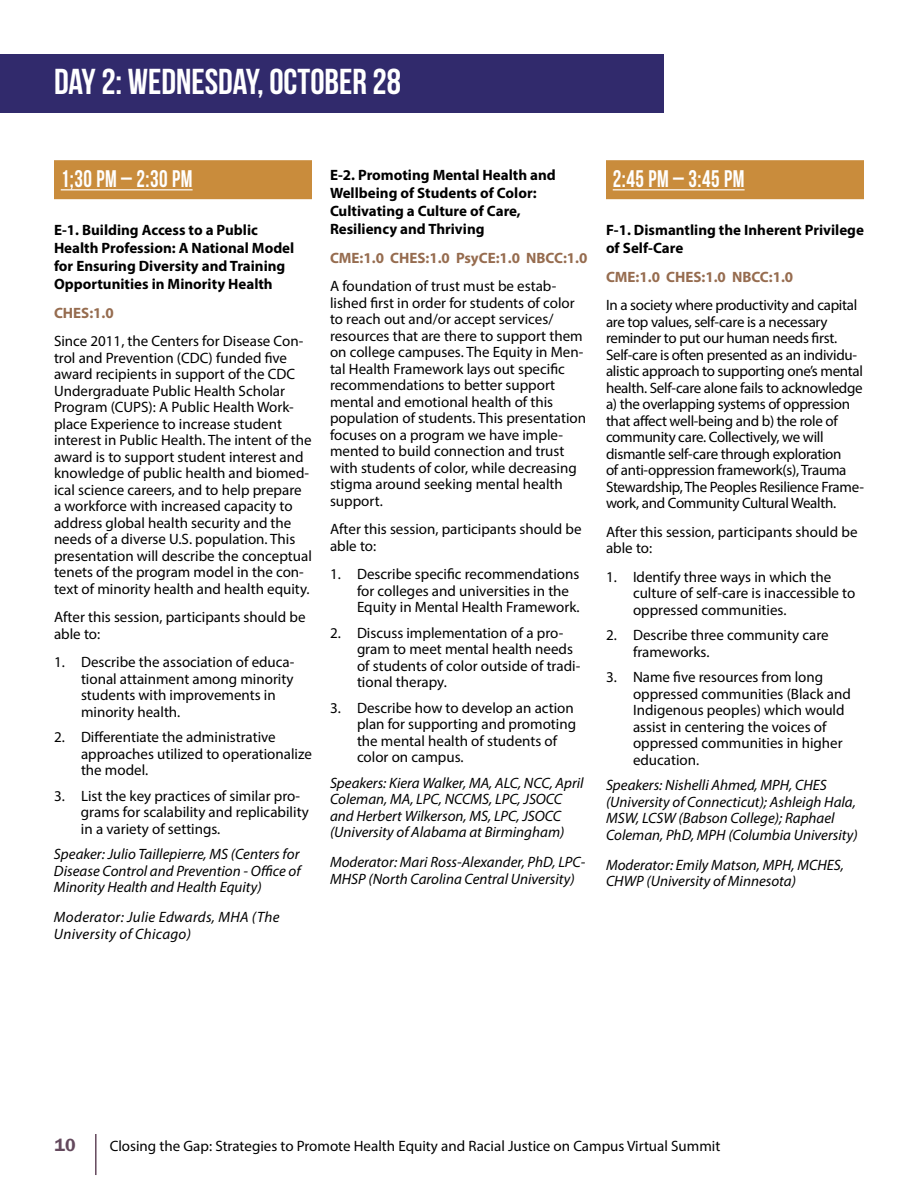
<style>
.page{position:relative;width:918px;height:1188px;background:#fff}
.page>*{position:absolute;margin:0;border:0;box-sizing:border-box;transform-origin:0 0}
.t1{font:36px "Bebas Neue";color:#fff}
.t2{font:24px "Bebas Neue";letter-spacing:.025em;color:#fff;scale:.9 1}
.t3{font:600 18px "Franklin Gothic";color:#64495d}
.t4{font:15px/16.5px "Myriad Pro";color:#000}
.t5{font:italic 15px/16.5px "Myriad Pro";color:#000}
.t6{font:15px/16.5px "Myriad Pro";letter-spacing:-.02em;color:#000}
.t7{font:700 15px/18px "Myriad Pro";color:#000}
.t8{font:700 15px "Myriad Pro";color:#966c4f}
.t9{font:italic 15px/16.5px "Myriad Pro";letter-spacing:.02em;color:#000}
</style>
<div class="page">
<hr style="left:95px;top:1134px;width:2px;height:41px;background:#64495d">
<div style="left:606px;top:160px;width:258px;height:39px;background:#c98c3c"></div>
<hr style="left:613px;top:189px;width:132px;height:1px;background:#fff">
<div style="left:54px;top:160px;width:258px;height:39px;background:#c98c3c"></div>
<hr style="left:61px;top:189px;width:132px;height:1px;background:#fff">
<div style="left:0;top:54px;width:663px;height:59px;background:#312a6c"></div>
<h1 class="t1" style="left:54px;top:62px;width:349px">DAY 2: WEDNESDAY, OCTOBER 28</h1>
<h2 class="t2" style="left:61px;top:166px;width:148px">1;30 PM – 2:30 PM</h2>
<p class="t7" style="left:54px;top:221px;width:242px">E-1. Building Access to a Public Health Profession: A National Model for Ensuring Diversity and Training Opportunities in Minority Health</p>
<p class="t8" style="left:54px;top:303px;width:61px">CHES:1.0</p>
<p class="t4" style="left:54px;top:333px;width:259px">Since 2011, the Centers for Disease Con&shy;trol and Prevention (CDC) funded five award recipients in support of the CDC Undergraduate Public Health Scholar Program (CUPS): A Public Health Work&shy;place Experience to increase student interest in Public Health. The intent of the award is to support student interest and knowledge of public health and biomed&shy;ical science careers, and to help prepare a workforce with increased capacity to address global health security and the needs of a diverse U.S. population. This presentation will describe the conceptual tenets of the program model in the con&shy;text of minority health and health equity.</p>
<p class="t4" style="left:54px;top:609px;width:253px">After this session, participants should be able to:</p>
<p class="t4" style="left:81px;top:654px;width:215px;text-indent:-27px">1. Describe the association of educa&shy;tional attainment among minority students with improvements in minority health.</p>
<p class="t4" style="left:81px;top:729px;width:232px;text-indent:-27px">2. Differentiate the administrative approaches utilized to operationalize the model.</p>
<p class="t4" style="left:81px;top:787px;width:229px;text-indent:-27px">3. List the key practices of similar pro&shy;grams for scalability and replicability in a variety of settings.</p>
<p class="t5" style="left:54px;top:846px;width:248px;text-align:justify">Speaker: Julio Taillepierre, MS (Centers for Disease Control and Prevention - Office of Minority Health and Health Equity)</p>
<p class="t9" style="left:54px;top:909px;width:227px">Moderator: Julie Edwards, MHA (The<br>University of Chicago)</p>
<p class="t7" style="left:330px;top:166px;width:227px">E-2. Promoting Mental Health and<br>Wellbeing of Students of Color:<br>Cultivating a Culture of Care,<br>Resiliency and Thriving</p>
<p class="t8" style="left:330px;top:248px;width:259px">CME:1.0 CHES:1.0 PsyCE:1.0 NBCC:1.0</p>
<p class="t4" style="left:330px;top:278px;width:258px">A foundation of trust must be estab&shy;lished first in order for students of color to reach out and/or accept services/ resources that are there to support them on college campuses. The Equity in Men&shy;tal Health Framework lays out specific recommendations to better support mental and emotional health of this population of students. This presentation focuses on a program we have imple&shy;mented to build connection and trust with students of color, while decreasing stigma around seeking mental health support.</p>
<p class="t4" style="left:330px;top:521px;width:253px">After this session, participants should be able to:</p>
<p class="t4" style="left:357px;top:566px;width:224px;text-indent:-27px">1. Describe specific recommendations for colleges and universities in the<br>Equity in Mental Health Framework.</p>
<p class="t4" style="left:357px;top:624px;width:225px;text-indent:-27px">2. Discuss implementation of a pro&shy;gram to meet mental health needs of students of color outside of tradi&shy;tional therapy.</p>
<p class="t4" style="left:357px;top:699px;width:221px;text-indent:-27px">3. Describe how to develop an action plan for supporting and promoting the mental health of students of color on campus.</p>
<p class="t5" style="left:330px;top:774px;width:255px">Speakers: Kiera Walker, MA, ALC, NCC, April Coleman, MA, LPC, NCCMS, LPC, JSOCC and Herbert Wilkerson, MS, LPC, JSOCC (University of Alabama at Birmingham)</p>
<p class="t5" style="left:330px;top:854px;width:257px">Moderator: Mari Ross-Alexander, PhD, LPC-<br>MHSP (North Carolina Central University)</p>
<h2 class="t2" style="left:613px;top:166px;width:148px">2:45 PM – 3:45 PM</h2>
<p class="t7" style="left:606px;top:221px;width:259px">F-1. Dismantling the Inherent Privilege of Self-Care</p>
<p class="t8" style="left:606px;top:267px;width:189px">CME:1.0 CHES:1.0 NBCC:1.0</p>
<p class="t6" style="left:606px;top:297px;width:259px">In a society where productivity and capital are top values, self-care is a necessary reminder to put our human needs first.<br>Self-care is often presented as an individu&shy;alistic approach to supporting one’s mental health. Self-care alone fails to acknowledge a) the overlapping systems of oppression that affect well-being and b) the role of community care. Collectively, we will dismantle self-care through exploration<br>of anti-oppression framework(s), Trauma Stewardship, The Peoples Resilience Frame&shy;work, and Community Cultural Wealth.</p>
<p class="t4" style="left:606px;top:523px;width:253px">After this session, participants should be able to:</p>
<p class="t4" style="left:633px;top:568px;width:224px;text-indent:-27px">1. Identify three ways in which the culture of self-care is inaccessible to oppressed communities.</p>
<p class="t4" style="left:633px;top:627px;width:197px;text-indent:-27px">2. Describe three community care frameworks.</p>
<p class="t4" style="left:633px;top:669px;width:219px;text-indent:-27px">3. Name five resources from long oppressed communities (Black and<br>Indigenous peoples) which would assist in centering the voices of oppressed communities in higher education.</p>
<p class="t5" style="left:606px;top:777px;width:253px">Speakers: Nishelli Ahmed, MPH, CHES (University of Connecticut); Ashleigh Hala, MSW, LCSW (Babson College); Raphael Coleman, PhD, MPH (Columbia University)</p>
<p class="t5" style="left:606px;top:856px;width:240px">Moderator: Emily Matson, MPH, MCHES,<br>CHWP (University of Minnesota)</p>
<p class="t3" style="left:55px;top:1134px;width:22px">10</p>
<p class="t4" style="left:110px;top:1138px;width:612px">Closing the Gap: Strategies to Promote Health Equity and Racial Justice on Campus Virtual Summit</p>
</div>
